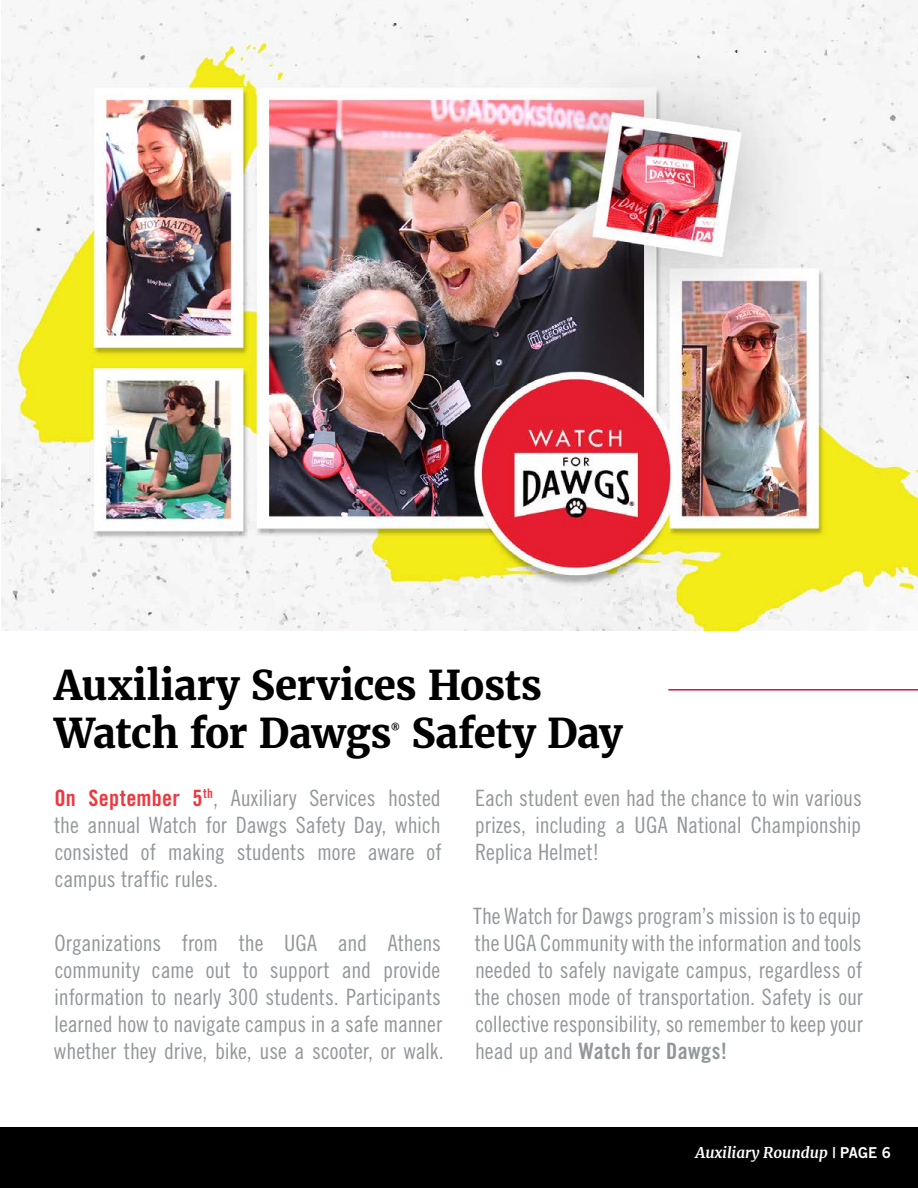
<style>
.page{position:relative;width:918px;height:1188px;background:#fff}
.page>*{position:absolute;margin:0;border:0;box-sizing:border-box;transform-origin:0 0}
.t1{font:700 40.5px/47.2px "Merriweather";letter-spacing:-.01em;color:#000}
.t2{font:22.5px/27px "Trade Gothic LT Std Cn 18";letter-spacing:-.005em;color:#92979a;text-align:justify}
.t3{font:22.5px "Trade Gothic LT Std Bd Cn 20";letter-spacing:.015em;color:#92979a}
.t4{font:italic 700 15px "Merriweather";color:#fff}
.t5{font:700 9px "Merriweather";color:#000}
.s1{font-family:"Trade Gothic LT Std Bd Cn 20";color:#ef373e}
.s2{font-family:"Trade Gothic LT Std Cn 18"}
.s3{font-family:"Trade Gothic LT Std Bd 2";font-weight:400;font-style:normal}
</style>
<div class="page">
<img style="left:1px;top:1px;width:917px;height:630px">
<div style="left:0;top:1127px;width:918px;height:61px;background:#000"></div>
<hr style="left:668px;top:689px;width:250px;height:2px;background:#cd163f">
<h1 class="t1" style="left:54px;top:661px;width:489px">Auxiliary Services Hosts<br>Watch for Dawgs</h1>
<p class="t5" style="left:391px;top:722px;width:11px">®</p>
<h1 class="t1" style="left:411px;top:709px;width:213px">Safety Day</h1>
<p class="t2" style="left:54px;top:784px;width:389px"><span class="s1">On September 5</span><sup>th</sup>, Auxiliary Services hosted the annual Watch for Dawgs Safety Day, which consisted of making students more aware of campus traffic rules.</p>
<p class="t2" style="left:54px;top:929px;width:392px;text-align:left">Organizations from the UGA and Athens community came out to support and provide information to nearly 300 students. Participants learned how to navigate campus in a safe manner whether they drive, bike, use a scooter, or walk.</p>
<p class="t2" style="left:475px;top:784px;width:388px">Each student even had the chance to win various prizes, including a UGA National Championship Replica Helmet!</p>
<p class="t2" style="left:473px;top:902px;width:391px">The Watch for Dawgs program’s mission is to equip the UGA Community with the information and tools needed to safely navigate campus, regardless of the chosen mode of transportation. Safety is our collective responsibility, so remember to keep your</p>
<p class="t3" style="left:475px;top:1037px;width:253px"><span class="s2">head up and</span> Watch for Dawgs!</p>
<p class="t4" style="left:696px;top:1142px;width:197px">Auxiliary Roundup <span class="s3">| PAGE 6</span></p>
</div>
